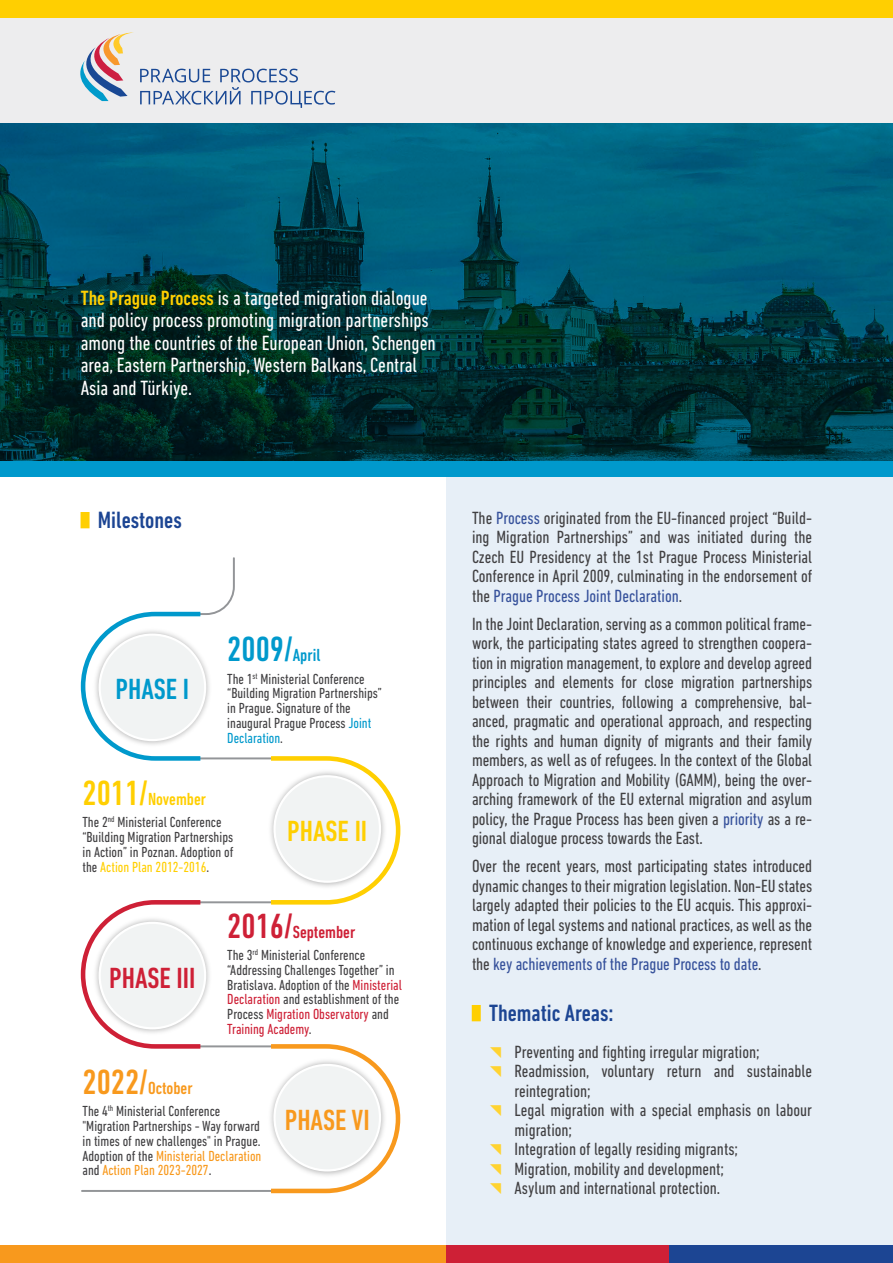
<style>
.page{position:relative;width:893px;height:1263px;background:#fff}
.page>*{position:absolute;margin:0;border:0;box-sizing:border-box;transform-origin:0 0}
.t1{font:500 condensed 35.7px "DIN Next LT Pro";color:#09c}
.t2{font:500 condensed 29.7px "DIN Next LT Pro";color:#ce2036}
.t3{font:500 condensed 29.7px "DIN Next LT Pro";color:#ffcf01}
.t4{font:500 condensed 29.7px "DIN Next LT Pro";color:#f8991d}
.t5{font:500 condensed 29.7px "DIN Next LT Pro";color:#09c}
.t6{font:500 condensed 24px "DIN Next LT Pro";color:#1c4593}
.t7{font:condensed 21px/22.5px "DIN Next LT Pro";color:#fff}
.t8{font:condensed 18px/19.5px "DIN Next LT Pro";color:#414042;text-align:justify}
.t9{font:500 condensed 17.85px "DIN Next LT Pro";color:#ce2036}
.t10{font:500 condensed 17.85px "DIN Next LT Pro";color:#ffcf01}
.t11{font:500 condensed 17.85px "DIN Next LT Pro";color:#f8991d}
.t12{font:condensed 14.85px/14.9px "DIN Next LT Pro";color:#414042}
.s1{font-weight:500;color:#ffcf01}
.s2{font-size:35.7px}
.s3{font-size:17.85px}
.s4{color:#09c}
.s5{color:#ffcf01}
.s6{color:#ce2036}
.s7{color:#f8991d}
.s8{color:#36519b}
</style>
<div class="page">
<div style="left:446px;top:477px;width:447px;height:769px;background:#e7eff7"></div>
<div style="left:0;top:17px;width:893px;height:107px;background:#ededee"></div>
<div style="left:0;top:0;width:893px;height:17px;background:#ffcf01"></div>
<svg style="left:0;top:124px;width:893px;height:353px;background:#00495a"></svg>
<svg style="left:80px;top:33px;width:51px;height:68px"></svg>
<svg style="left:140px;top:69px;width:195px;height:39px"></svg>
<div style="left:472px;top:1005px;width:9px;height:16px;background:#ffcf01"></div>
<div style="left:0;top:1246px;width:446px;height:17px;background:#f8991d"></div>
<div style="left:446px;top:1246px;width:224px;height:17px;background:#ce2036"></div>
<div style="left:670px;top:1246px;width:223px;height:17px;background:#1c4593"></div>
<div style="left:81px;top:512px;width:9px;height:16px;background:#ffcf01"></div>
<svg style="left:81px;top:557px;width:254px;height:635px"></svg>
<svg style="left:81px;top:900px;width:119px;height:149px"></svg>
<svg style="left:81px;top:612px;width:119px;height:149px"></svg>
<svg style="left:271px;top:756px;width:129px;height:148px"></svg>
<svg style="left:271px;top:1044px;width:129px;height:149px"></svg>
<img style="left:265px;top:1055px;width:124px;height:125px">
<div style="left:273px;top:1064px;width:108px;height:107px;background:#fff;border-radius:50%"></div>
<div style="left:276px;top:1066px;width:103px;height:103px;background:#f1f3f3;border-radius:50%"></div>
<img style="left:90px;top:625px;width:125px;height:124px">
<div style="left:99px;top:633px;width:107px;height:108px;background:#fff;border-radius:50%"></div>
<div style="left:101px;top:636px;width:103px;height:103px;background:#f1f3f3;border-radius:50%"></div>
<img style="left:90px;top:913px;width:125px;height:125px">
<div style="left:99px;top:922px;width:107px;height:107px;background:#fff;border-radius:50%"></div>
<div style="left:101px;top:924px;width:103px;height:103px;background:#f1f3f3;border-radius:50%"></div>
<img style="left:265px;top:767px;width:124px;height:124px">
<svg style="left:273px;top:775px;width:108px;height:108px"></svg>
<div style="left:276px;top:777px;width:103px;height:104px;background:#f1f3f3;border-radius:50%"></div>
<p class="t7" style="left:81px;top:286px;width:356px"><span class="s1">The Prague Process</span> is a targeted migration dialogue and policy process promoting migration partnerships among the countries of the European Union, Schengen area, Eastern Partnership, Western Balkans, Central Asia and Türkiye.</p>
<h3 class="t6" style="left:98px;top:507px;width:85px">Milestones</h3>
<h2 class="t5" style="left:116px;top:672px;width:75px">PHASE I</h2>
<p class="t10" style="left:83px;top:789px;width:125px"><span class="s2">2011/</span>November</p>
<h1 class="t1" style="left:227px;top:629px;width:95px">2009/<span class="s3">April</span></h1>
<p class="t12" style="left:227px;top:671px;width:156px">The 1<sup>st</sup> Ministerial Conference “Building Migration Partnerships” in Prague. Signature of the inaugural Prague Process <span class="s4">Joint<br>Declaration</span>.</p>
<p class="t12" style="left:83px;top:815px;width:152px">The 2<sup>nd</sup> Ministerial Conference “Building Migration Partnerships in Action” in Poznan. Adoption of the <span class="s5">Action Plan 2012-2016</span>.</p>
<h2 class="t3" style="left:287px;top:814px;width:82px">PHASE II</h2>
<h2 class="t2" style="left:109px;top:961px;width:88px">PHASE III</h2>
<p class="t11" style="left:83px;top:1078px;width:112px"><span class="s2">2022/</span>October</p>
<p class="t9" style="left:227px;top:921px;width:129px"><span class="s2">2016/</span>September</p>
<p class="t12" style="left:227px;top:947px;width:176px">The 3<sup>rd</sup> Ministerial Conference “Addressing Challenges Together” in Bratislava. Adoption of the <span class="s6">Ministerial Declaration</span> and establishment of the Process <span class="s6">Migration Observatory</span> and <span class="s6">Training Academy</span>.</p>
<p class="t12" style="left:83px;top:1103px;width:180px">The 4<sup>th</sup> Ministerial Conference "Migration Partnerships - Way forward in times of new challenges" in Prague.<br>Adoption of the <span class="s7">Ministerial Declaration </span>and <span class="s7">Action Plan 2023-2027</span>.</p>
<h2 class="t4" style="left:285px;top:1103px;width:87px">PHASE VI</h2>
<p class="t8" style="left:472px;top:508px;width:342px">The <span class="s8">Process</span> originated from the EU-financed project “Build&shy;ing Migration Partnerships” and was initiated during the Czech EU Presidency at the 1st Prague Process Ministerial Conference in April 2009, culminating in the endorsement of the <span class="s8">Prague Process Joint Declaration</span>.</p>
<p class="t8" style="left:472px;top:614px;width:342px">In the Joint Declaration, serving as a common political frame&shy;work, the participating states agreed to strengthen coopera&shy;tion in migration management, to explore and develop agreed principles and elements for close migration partnerships between their countries, following a comprehensive, bal&shy;anced, pragmatic and operational approach, and respecting the rights and human dignity of migrants and their family members, as well as of refugees. In the context of the Global Approach to Migration and Mobility (GAMM), being the over&shy;arching framework of the EU external migration and asylum policy, the Prague Process has been given a <span class="s8">priority</span> as a re&shy;gional dialogue process towards the East.</p>
<p class="t8" style="left:472px;top:856px;width:342px">Over the recent years, most participating states introduced dynamic changes to their migration legislation. Non-EU states largely adapted their policies to the EU acquis. This approxi&shy;mation of legal systems and national practices, as well as the continuous exchange of knowledge and experience, represent the <span class="s8">key achievements of the Prague Process to date</span>.</p>
<h3 class="t6" style="left:489px;top:1000px;width:126px">Thematic Areas:</h3>
<p class="t8" style="left:514px;top:1042px;width:299px;text-align:left">Preventing and fighting irregular migration; Readmission, voluntary return and sustainable reintegration;<br>Legal migration with a special emphasis on labour migration;<br>Integration of legally residing migrants;<br>Migration, mobility and development;<br>Asylum and international protection.</p>
</div>
